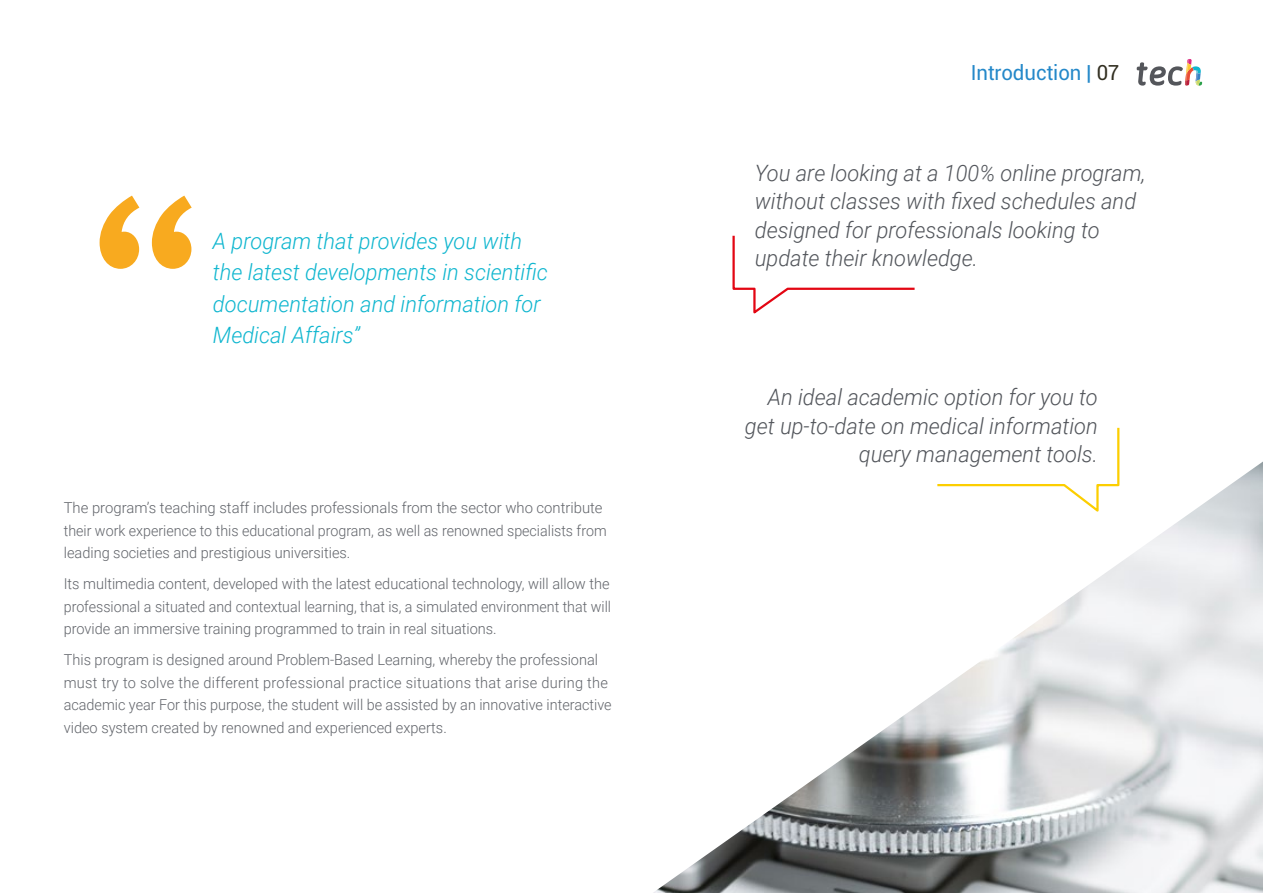
<style>
.page{position:relative;width:1263px;height:893px;background:#fff}
.page>*{position:absolute;margin:0;border:0;box-sizing:border-box;transform-origin:0 0}
.t1{font:italic 300 22.5px/28.5px "Roboto";color:#52555b;text-align:right}
.t2{font:italic 300 22.5px/31.5px "Roboto";color:#0fb6cf}
.t3{font:21px "Roboto";color:#2488c9}
.t4{font:300 15px/22.5px "Roboto";color:#61646a}
.s1{color:#312e20}
</style>
<div class="page">
<svg style="left:100px;top:196px;width:92px;height:73px"></svg>
<img style="left:653px;top:461px;width:610px;height:432px">
<svg style="left:1137px;top:59px;width:65px;height:27px"></svg>
<svg style="left:935px;top:427px;width:185px;height:88px"></svg>
<svg style="left:732px;top:235px;width:183px;height:79px"></svg>
<h1 class="t2" style="left:213px;top:224px;width:336px">A program that provides you with the latest developments in scientific documentation and information for<br>Medical Affairs”</h1>
<p class="t4" style="left:64px;top:496px;width:544px">The program’s teaching staff includes professionals from the sector who contribute their work experience to this educational program, as well as renowned specialists from leading societies and prestigious universities.</p>
<p class="t4" style="left:64px;top:572px;width:549px;text-align:justify">Its multimedia content, developed with the latest educational technology, will allow the professional a situated and contextual learning, that is, a simulated environment that will provide an immersive training programmed to train in real situations.</p>
<p class="t4" style="left:64px;top:648px;width:549px">This program is designed around Problem-Based Learning, whereby the professional must try to solve the different professional practice situations that arise during the academic year For this purpose, the student will be assisted by an innovative interactive video system created by renowned and experienced experts.</p>
<h2 class="t3" style="left:971px;top:57px;width:150px">Introduction | <span class="s1">07</span></h2>
<h1 class="t1" style="left:755px;top:158px;width:392px;text-align:left">You are looking at a 100% online program, without classes with fixed schedules and designed for professionals looking to update their knowledge.</h1>
<h1 class="t1" style="left:745px;top:382px;width:354px">An ideal academic option for you to get up-to-date on medical information query management tools.</h1>
</div>
